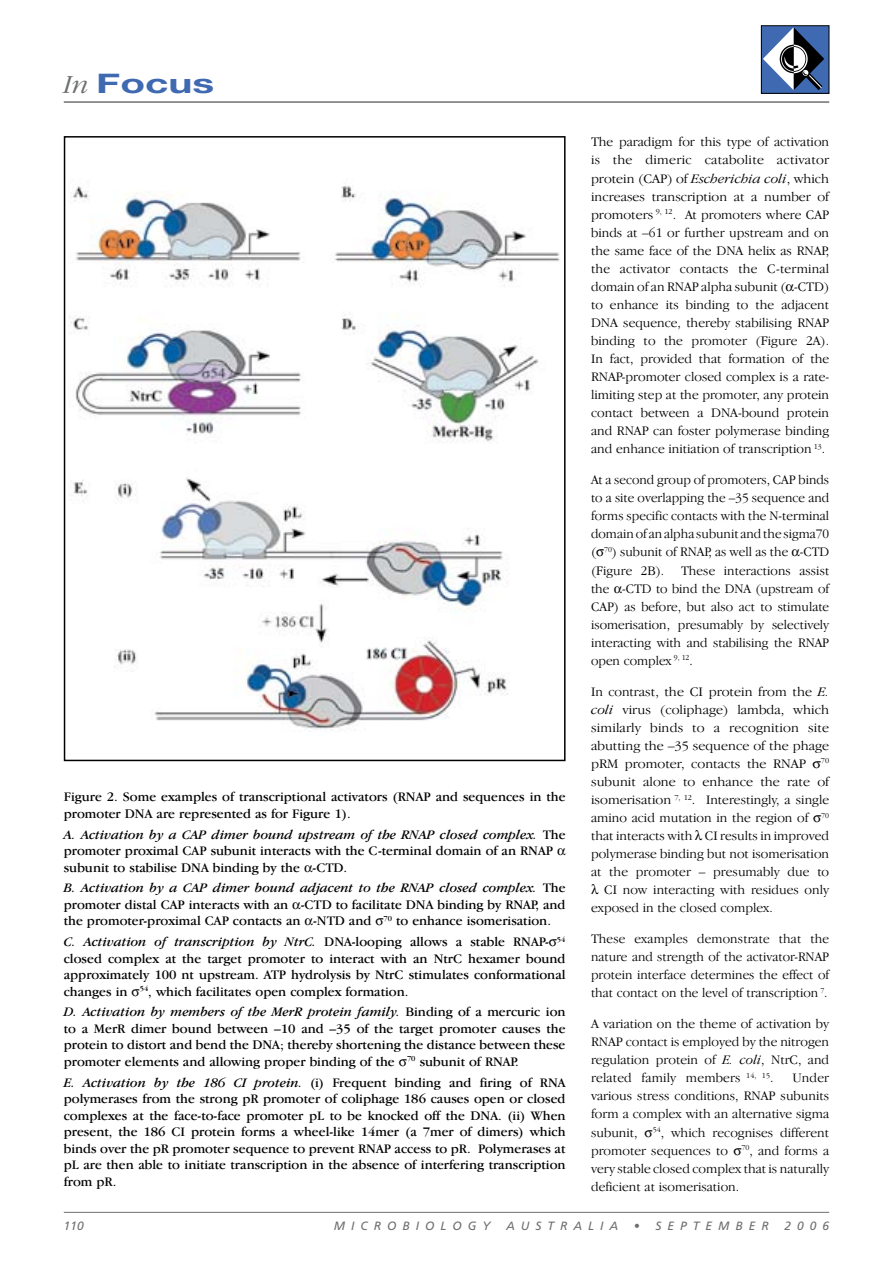
<style>
.page{position:relative;width:893px;height:1263px;background:#fff}
.page>*{position:absolute;margin:0;border:0;box-sizing:border-box;transform-origin:0 0}
.t1{font:700 27px "Helvetica Neue";color:#3f6ab1;scale:1.5 1}
.t2{font:300 13.5px/18px "Garamond IT Cby BT";color:#000;text-align:justify}
.t3{font:13.5px/16.5px "Garamond IT Cby BT";color:#000;text-align:justify}
.t4{font:300 13.5px "Garamond IT Cby BT";color:#000;scale:1.04 1}
.t5{font:italic 12px "Frutiger";letter-spacing:.5em;color:#6d6f71}
.s1{font-family:"Garamond IT Cby BT";font-weight:300;font-style:italic;color:#6d6f71}
.s2{font-style:italic}
</style>
<div class="page">
<hr style="left:64px;top:1212px;width:765px;height:1px;background:#6d6f71">
<hr style="left:64px;top:101px;width:765px;height:2px;background:#6d6f71">
<div style="left:761px;top:26px;width:68px;height:67px;background:#3f6ab1"></div>
<svg style="left:763px;top:28px;width:61px;height:62px"></svg>
<div style="left:761px;top:26px;width:68px;height:68px;border:1px solid #000"></div>
<div style="left:64px;top:136px;width:502px;height:625px;border:2px solid #000"></div>
<img style="left:69px;top:185px;width:491px;height:547px">
<h1 class="t1" style="left:64px;top:67px;width:102px"><span class="s1">In</span> Focus</h1>
<p class="t3" style="left:64px;top:788px;width:503px">Figure 2. Some examples of transcriptional activators (RNAP and sequences in the promoter DNA are represented as for Figure 1).</p>
<p class="t3" style="left:64px;top:826px;width:503px;text-align:left"><span class="s2">A. Activation by a CAP dimer bound upstream of the RNAP closed complex.</span> The promoter proximal CAP subunit interacts with the C-terminal domain of an RNAP subunit to stabilise DNA binding by the -CTD.</p>
<p class="t3" style="left:64px;top:879px;width:503px"><span class="s2">B. Activation by a CAP dimer bound adjacent to the RNAP closed complex.</span> The promoter distal CAP interacts with an -CTD to facilitate DNA binding by RNAP, and the promoter-proximal CAP contacts an -NTD and <sup>70</sup> to enhance isomerisation.</p>
<p class="t3" style="left:64px;top:933px;width:503px"><span class="s2">C. Activation of transcription by NtrC.</span> DNA-looping allows a stable RNAP- <sup>54 </sup>closed complex at the target promoter to interact with an NtrC hexamer bound approximately 100 nt upstream. ATP hydrolysis by NtrC stimulates conformational changes in <sup>54</sup>, which facilitates open complex formation.</p>
<p class="t3" style="left:64px;top:1003px;width:503px"><span class="s2">D. Activation by members of the MerR protein family.</span> Binding of a mercuric ion to a MerR dimer bound between –10 and –35 of the target promoter causes the protein to distort and bend the DNA; thereby shortening the distance between these promoter elements and allowing proper binding of the <sup>70</sup> subunit of RNAP.</p>
<p class="t3" style="left:64px;top:1074px;width:503px"><span class="s2">E. Activation by the 186 CI protein.</span> (i) Frequent binding and firing of RNA polymerases from the strong pR promoter of coliphage 186 causes open or closed complexes at the face-to-face promoter pL to be knocked off the DNA. (ii) When present, the 186 CI protein forms a wheel-like 14mer (a 7mer of dimers) which binds over the pR promoter sequence to prevent RNAP access to pR. Polymerases at pL are then able to initiate transcription in the absence of interfering transcription from pR.</p>
<p class="t2" style="left:591px;top:133px;width:240px">The paradigm for this type of activation is the dimeric catabolite activator protein (CAP) of <span class="s2">Escherichia coli</span>, which increases transcription at a number of promoters <sup>9,</sup> <sup>12</sup>. At promoters where CAP binds at –61 or further upstream and on the same face of the DNA helix as RNAP, the activator contacts the C-terminal domain of an RNAP alpha subunit ( -CTD) to enhance its binding to the adjacent DNA sequence, thereby stabilising RNAP binding to the promoter (Figure 2A).<br>In fact, provided that formation of the RNAP-promoter closed complex is a rate&shy;limiting step at the promoter, any protein contact between a DNA-bound protein and RNAP can foster polymerase binding and enhance initiation of transcription <sup>13</sup>.</p>
<p class="t2" style="left:591px;top:471px;width:240px">At a second group of promoters, CAP binds to a site overlapping the –35 sequence and forms specific contacts with the N-terminal domain of an alpha subunit and the sigma70 ( <sup>70</sup>) subunit of RNAP, as well as the -CTD (Figure 2B). These interactions assist the -CTD to bind the DNA (upstream of CAP) as before, but also act to stimulate isomerisation, presumably by selectively interacting with and stabilising the RNAP open complex <sup>9,</sup> <sup>12</sup>.</p>
<p class="t2" style="left:591px;top:682px;width:240px">In contrast, the CI protein from the <span class="s2">E.</span></p>
<p class="t4" style="left:591px;top:701px;width:230px"><span class="s2">coli</span> virus (coliphage) lambda, which</p>
<p class="t4" style="left:591px;top:719px;width:230px">similarly binds to a recognition site</p>
<p class="t4" style="left:591px;top:737px;width:230px">abutting the –35 sequence of the phage</p>
<p class="t4" style="left:591px;top:756px;width:230px">pRM promoter, contacts the RNAP <sup>70</sup></p>
<p class="t4" style="left:591px;top:774px;width:230px">subunit alone to enhance the rate of</p>
<p class="t4" style="left:591px;top:792px;width:230px">isomerisation <sup>7,</sup> <sup>12</sup>. Interestingly, a single</p>
<p class="t2" style="left:591px;top:808px;width:240px">amino acid mutation in the region of <sup>70</sup></p>
<p class="t2" style="left:591px;top:826px;width:240px">that interacts with CI results in improved</p>
<p class="t2" style="left:591px;top:845px;width:240px">polymerase binding but not isomerisation</p>
<p class="t2" style="left:591px;top:863px;width:240px">at the promoter – presumably due to</p>
<p class="t2" style="left:604px;top:881px;width:226px">CI now interacting with residues only</p>
<p class="t2" style="left:591px;top:899px;width:183px">exposed in the closed complex.</p>
<p class="t2" style="left:591px;top:930px;width:240px">These examples demonstrate that the nature and strength of the activator-RNAP protein interface determines the effect of that contact on the level of transcription <sup>7</sup>.</p>
<p class="t2" style="left:591px;top:1015px;width:240px">A variation on the theme of activation by RNAP contact is employed by the nitrogen regulation protein of <span class="s2">E. coli</span>, NtrC, and related family members <sup>14,</sup> <sup>15</sup>.</p>
<p class="t2" style="left:591px;top:1069px;width:240px;text-indent:201px">Under various stress conditions, RNAP subunits form a complex with an alternative sigma subunit, <sup>54</sup>, which recognises different promoter sequences to <sup>70</sup>, and forms a very stable closed complex that is naturally deficient at isomerisation.</p>
<p class="t5" style="left:64px;top:1218px;width:22px">110</p>
<p class="t5" style="left:334px;top:1218px;width:158px">MICROBIOLOGY</p>
<p class="t5" style="left:506px;top:1218px;width:113px">AUSTRALIA</p>
<p class="t5" style="left:634px;top:1218px;width:137px">• SEPTEMBER</p>
<p class="t5" style="left:784px;top:1218px;width:46px">2006</p>
</div>
